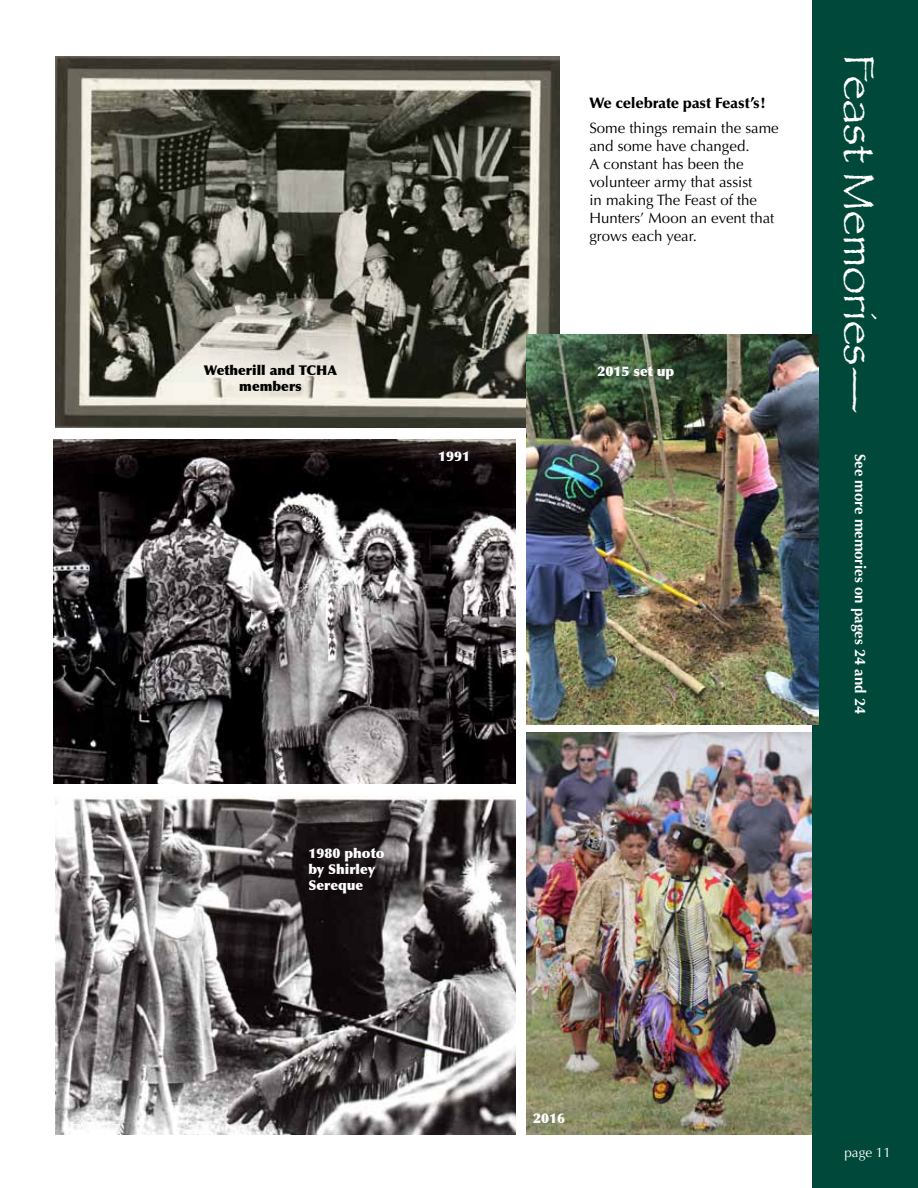
<style>
.page{position:relative;width:918px;height:1188px;background:#fff}
.page>*{position:absolute;margin:0;border:0;box-sizing:border-box;transform-origin:0 0}
.t1{font:45px "Papyrus";color:#fff}
.t2{font:15px/18px "Optima";color:#000}
.t3{font:700 15px "Optima";color:#fff}
.t4{font:900 15px "Optima";color:#000}
.t5{font:900 13.5px/16.2px "Optima";color:#fff}
.t6{font:900 13.5px/16.2px "Optima";color:#000;text-align:center}
.t7{font:13.5px "Optima";color:#fff}
</style>
<div class="page">
<div style="left:811px;top:0;width:106px;height:1188px;background:#004839"></div>
<img style="left:55px;top:56px;width:504px;height:372px">
<img style="left:55px;top:796px;width:460px;height:338px">
<img style="left:526px;top:335px;width:292px;height:389px">
<img style="left:53px;top:439px;width:462px;height:344px">
<img style="left:526px;top:732px;width:285px;height:402px">
<p class="t6" style="left:204px;top:362px;width:135px">Wetherill and TCHA members</p>
<p class="t5" style="left:438px;top:448px;width:34px">1991</p>
<p class="t5" style="left:308px;top:845px;width:78px">1980 photo by Shirley<br>Sereque</p>
<p class="t4" style="left:589px;top:94px;width:179px">We celebrate past Feast’s!</p>
<p class="t2" style="left:589px;top:119px;width:191px">Some things remain the same and some have changed.<br>A constant has been the volunteer army that assist<br>in making The Feast of the<br>Hunters’ Moon an event that grows each year.</p>
<p class="t5" style="left:597px;top:363px;width:78px">2015 set up</p>
<h1 class="t1" style="left:886px;top:54px;width:361px;rotate:90deg">Feast Memories—</h1>
<p class="t3" style="left:868px;top:454px;width:262px;rotate:90deg">See more memories on pages 24 and 24</p>
<p class="t5" style="left:533px;top:1110px;width:34px">2016</p>
<p class="t7" style="left:844px;top:1144px;width:48px">page 11</p>
</div>
